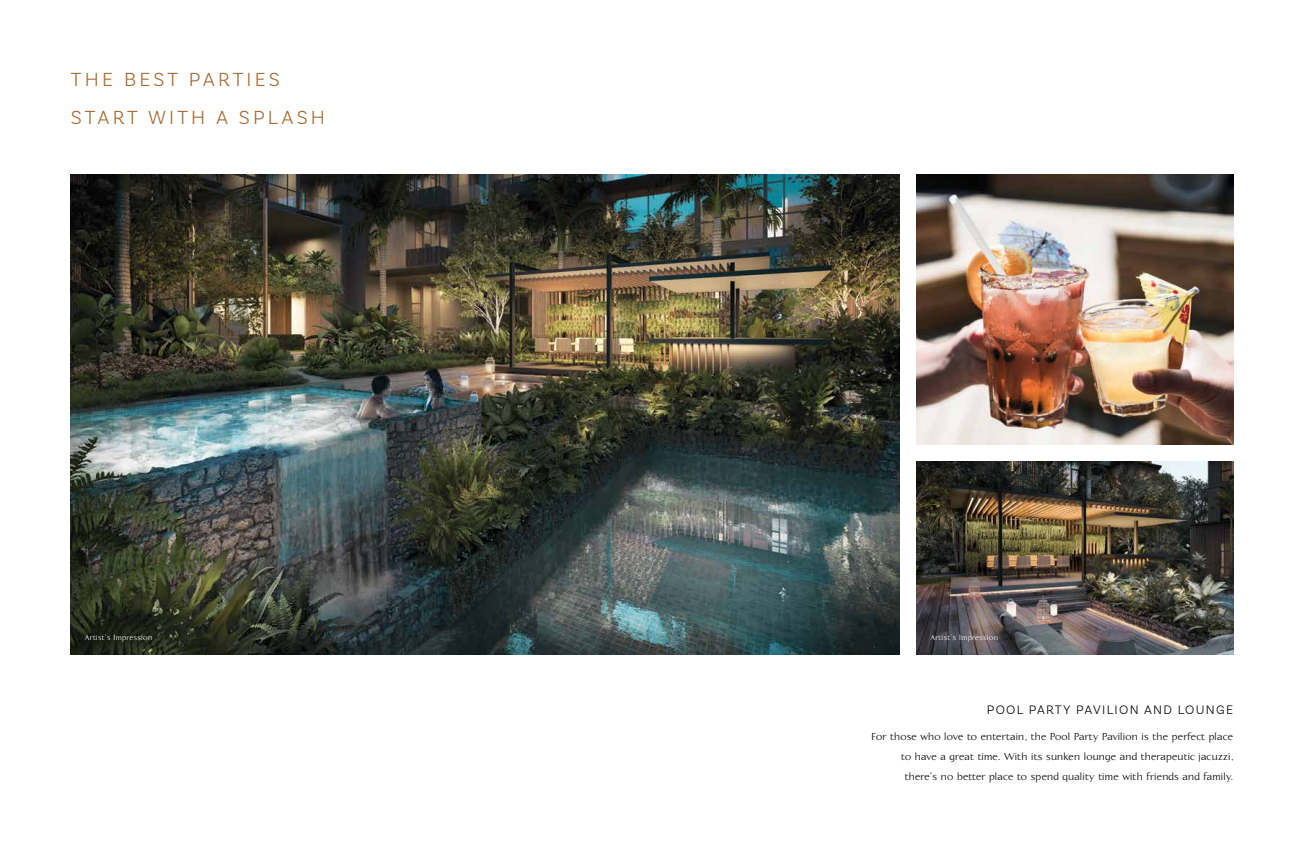
<style>
.page{position:relative;width:1304px;height:851px;background:#fff}
.page>*{position:absolute;margin:0;border:0;box-sizing:border-box;transform-origin:0 0}
.t1{font:300 20px/38px "Basic Sans";letter-spacing:.16em;color:#a56a32}
.t2{font:13px/20px "Aperto";letter-spacing:.02em;color:#000;text-align:justify}
.t3{font:300 13px "Basic Sans";letter-spacing:.1em;color:#000}
.t4{font:9.5px "Aperto";letter-spacing:.04em;color:#fff}
</style>
<div class="page">
<img style="left:71px;top:174px;width:828px;height:480px">
<img style="left:917px;top:174px;width:316px;height:270px">
<img style="left:917px;top:462px;width:316px;height:192px">
<h1 class="t1" style="left:71px;top:60px;width:256px">THE BEST PARTIES<br>START WITH A SPLASH</h1>
<p class="t4" style="left:85px;top:632px;width:69px">Artist’s Impression</p>
<p class="t4" style="left:931px;top:632px;width:69px">Artist’s Impression</p>
<p class="t3" style="left:987px;top:702px;width:248px">POOL PARTY PAVILION AND LOUNGE</p>
<p class="t2" style="left:901px;top:726px;width:333px;text-indent:-30px">For those who love to entertain, the Pool Party Pavilion is the perfect place to have a great time. With its sunken lounge and therapeutic jacuzzi, there’s no better place to spend quality time with friends and family.</p>
</div>
